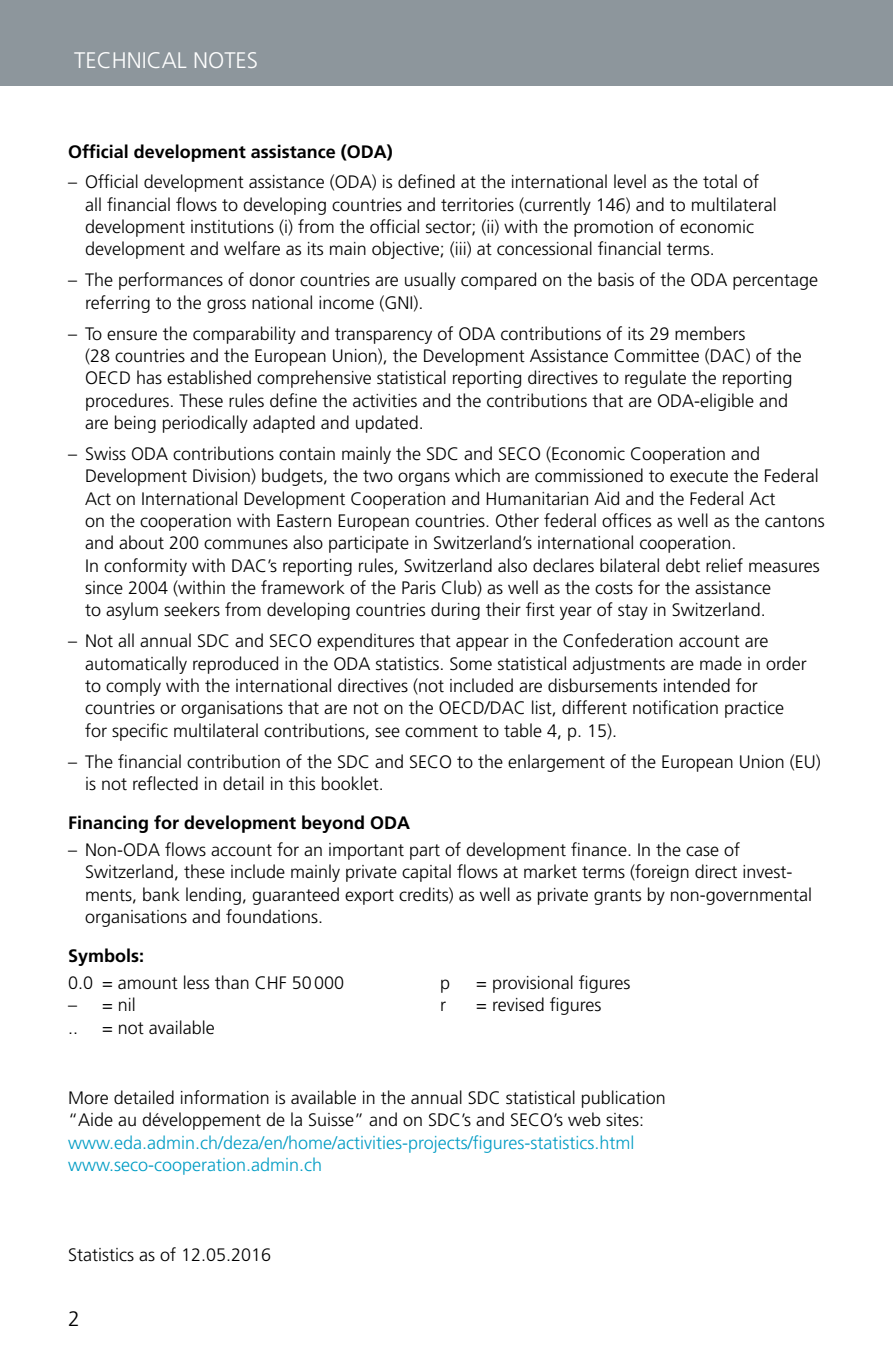
<style>
.page{position:relative;width:893px;height:1361px;background:#fff}
.page>*{position:absolute;margin:0;border:0;box-sizing:border-box;transform-origin:0 0}
.t1{font:300 22.5px "Frutiger LT Pro";color:#fff}
.t2{font:300 21px "Frutiger LT Std";color:#000}
.t3{font:300 18px/22.5px "Frutiger LT Std";color:#000}
.t4{font:300 18px/22.5px "Frutiger LT Std";color:#009cc4}
.t5{font:700 18px "Frutiger LT Std";color:#000}
</style>
<div class="page">
<div style="left:0;top:0;width:893px;height:85px;background:#8d969c"></div>
<p class="t1" style="left:74px;top:47px;width:185px">TECHNICAL NOTES</p>
<p class="t5" style="left:68px;top:141px;width:326px">Official development assistance (ODA)</p>
<p class="t3" style="left:85px;top:171px;width:693px;text-indent:-17px">– Official development assistance (ODA) is defined at the international level as the total of all financial flows to developing countries and territories (currently 146) and to multilateral development institutions (i) from the official sector; (ii) with the promotion of economic development and welfare as its main objective; (iii) at concessional financial terms.</p>
<p class="t3" style="left:85px;top:269px;width:735px;text-indent:-17px">– The performances of donor countries are usually compared on the basis of the ODA percentage referring to the gross national income (GNI).</p>
<p class="t3" style="left:85px;top:322px;width:718px;text-indent:-17px">– To ensure the comparability and transparency of ODA contributions of its 29 members<br>(28 countries and the European Union), the Development Assistance Committee (DAC) of the OECD has established comprehensive statistical reporting directives to regulate the reporting procedures. These rules define the activities and the contributions that are ODA-eligible and are being periodically adapted and updated.</p>
<p class="t3" style="left:85px;top:443px;width:741px;text-indent:-17px">– Swiss ODA contributions contain mainly the SDC and SECO (Economic Cooperation and Development Division) budgets, the two organs which are commissioned to execute the Federal Act on International Development Cooperation and Humanitarian Aid and the Federal Act<br>on the cooperation with Eastern European countries. Other federal offices as well as the cantons and about 200 communes also participate in Switzerland’s international cooperation.<br>In conformity with DAC’s reporting rules, Switzerland also declares bilateral debt relief measures since 2004 (within the framework of the Paris Club) as well as the costs for the assistance<br>to asylum seekers from developing countries during their first year of stay in Switzerland.</p>
<p class="t3" style="left:85px;top:630px;width:723px;text-indent:-17px">– Not all annual SDC and SECO expenditures that appear in the Confederation account are automatically reproduced in the ODA statistics. Some statistical adjustments are made in order to comply with the international directives (not included are disbursements intended for countries or organisations that are not on the OECD/DAC list, different notification practice for specific multilateral contributions, see comment to table 4, p. 15).</p>
<p class="t3" style="left:85px;top:750px;width:737px;text-indent:-17px">– The financial contribution of the SDC and SECO to the enlargement of the European Union (EU) is not reflected in detail in this booklet.</p>
<p class="t5" style="left:68px;top:812px;width:344px">Financing for development beyond ODA</p>
<p class="t3" style="left:85px;top:839px;width:729px;text-indent:-17px">– Non-ODA flows account for an important part of development finance. In the case of Switzerland, these include mainly private capital flows at market terms (foreign direct invest&shy;ments, bank lending, guaranteed export credits) as well as private grants by non-governmental organisations and foundations.</p>
<p class="t5" style="left:68px;top:945px;width:78px">Symbols:</p>
<p class="t3" style="left:68px;top:972px;width:278px">0.0 = amount less than CHF 50000</p>
<p class="t3" style="left:440px;top:972px;width:12px">p</p>
<p class="t3" style="left:476px;top:972px;width:156px">= provisional figures</p>
<p class="t3" style="left:68px;top:994px;width:69px">– = nil</p>
<p class="t3" style="left:440px;top:994px;width:7px">r</p>
<p class="t3" style="left:476px;top:994px;width:127px">= revised figures</p>
<p class="t3" style="left:68px;top:1016px;width:12px">..</p>
<p class="t3" style="left:102px;top:1016px;width:114px">= not available</p>
<p class="t3" style="left:68px;top:1086px;width:599px">More detailed information is available in the annual SDC statistical publication “Aide au développement de la Suisse” and on SDC’s and SECO’s web sites:</p>
<p class="t4" style="left:68px;top:1131px;width:568px">www.eda.admin.ch/deza/en/home/activities-projects/figures-statistics.html www.seco-cooperation.admin.ch</p>
<p class="t3" style="left:68px;top:1243px;width:205px">Statistics as of 12.05.2016</p>
<p class="t2" style="left:68px;top:1306px;width:13px">2</p>
</div>
